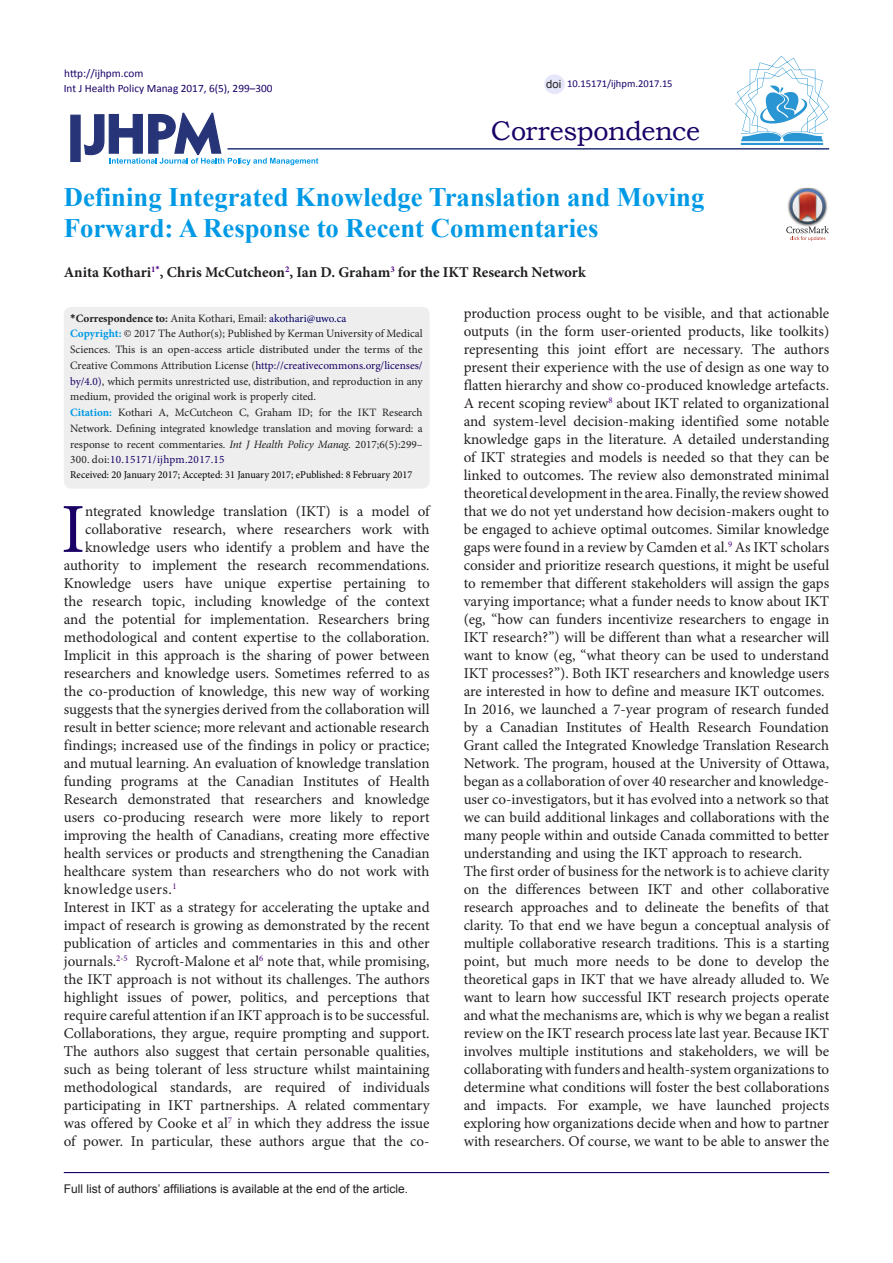
<style>
.page{position:relative;width:893px;height:1263px;background:#fff}
.page>*{position:absolute;margin:0;border:0;box-sizing:border-box;transform-origin:0 0}
.t1{font:70.35px "Minion Pro";color:#190066}
.t2{font:27px "Bookman Old Style";letter-spacing:-.015em;color:#190066}
.Default{font:700 26.7px/31.5px "Times New Roman";color:#0099e5}
.t3{font:15px/18px "Minion Pro";color:#231f20;text-align:justify}
.Default-2{font:700 15px "Minion Pro";color:#231f20}
.t4{font:15px "Minion Pro";letter-spacing:.03em;color:#231f20}
.t5{font:12px "Arial";color:#231f20}
.Default-3{font:11.25px/15.8px "Minion Pro";color:#231f20;text-align:justify}
.t6{font:11.25px "Calibri";color:#190066}
.t7{font:11.25px "Arial";color:#231f20}
.Default-4{font:10.5px "Minion Pro";color:#000}
.t8{font:10.5px "Calibri";color:#190066}
.s1{font-family:"Calibri";font-weight:700}
.s2{font-weight:700}
.s3{color:#050066}
.s4{font-weight:700;color:#0099e5}
.s5{color:#190066}
.s6{font-style:italic}
</style>
<div class="page">
<svg style="left:84px;top:112px;width:234px;height:53px"></svg>
<div style="left:70px;top:115px;width:11px;height:47px;background:#273578;border:1px solid #273578"></div>
<hr style="left:227px;top:148px;width:602px;height:2px;background:#273578">
<hr style="left:64px;top:1172px;width:765px;height:1px;background:#190066">
<hr style="left:741px;top:143px;width:82px;height:2px;background:#2995d2">
<svg style="left:735px;top:56px;width:94px;height:85px"></svg>
<div style="left:544px;top:74px;width:21px;height:20px;background:#e6e6fa;border-radius:50%"></div>
<img style="left:798px;top:188px;width:18px;height:1px">
<svg style="left:786px;top:189px;width:43px;height:52px"></svg>
<div style="left:64px;top:307px;width:366px;height:182px;background:#eee;border-radius:8px"></div>
<p class="t6" style="left:64px;top:66px;width:81px">http://ijhpm.com</p>
<p class="t6" style="left:64px;top:81px;width:210px">Int J Health Policy Manag 2017, 6(5), 299–300</p>
<p class="t7" style="left:546px;top:76px;width:17px">doi</p>
<p class="t8" style="left:567px;top:77px;width:107px">10.15171/ijhpm.2017.15</p>
<p class="t2" style="left:491px;top:113px;width:211px">Correspondence</p>
<p class="Default" style="left:64px;top:180px;width:642px">Defining Integrated Knowledge Translation and Moving<br>Forward: A Response to Recent Commentaries</p>
<p class="Default-2" style="left:64px;top:261px;width:523px">Anita Kothari<sup>1</sup><sup>*</sup>, Chris McCutcheon<sup>2</sup>, Ian D. Graham<sup>3</sup> for the IKT Research Network</p>
<p class="Default-3" style="left:70px;top:310px;width:278px"><span class="s1">*</span><span class="s2">Correspondence to:</span> Anita Kothari, Email: <span class="s3">akothari@uwo.ca</span></p>
<p class="Default-3" style="left:70px;top:326px;width:354px"><span class="s4">Copyright:</span> © 2017 The Author(s); Published by Kerman University of Medical Sciences. This is an open-access article distributed under the terms of the Creative Commons Attribution License (<span class="s5">http://creativecommons.org/licenses/ by/4.0)</span>, which permits unrestricted use, distribution, and reproduction in any medium, provided the original work is properly cited.</p>
<p class="Default-3" style="left:70px;top:405px;width:354px"><span class="s4">Citation:</span> Kothari A, McCutcheon C, Graham ID; for the IKT Research Network. Defining integrated knowledge translation and moving forward: a response to recent commentaries. <span class="s6">Int J Health Policy Manag.</span> 2017;6(5):299– 300. doi:<span class="s5">10.15171/ijhpm.2017.15</span></p>
<p class="Default-4" style="left:70px;top:468px;width:344px">Received: 20 January 2017; Accepted: 31 January 2017; ePublished: 8 February 2017</p>
<p class="t1" style="left:61px;top:482px;width:26px">I</p>
<p class="t3" style="left:85px;top:502px;width:346px">ntegrated knowledge translation (IKT) is a model of</p>
<p class="t3" style="left:85px;top:520px;width:346px">collaborative research, where researchers work with</p>
<p class="t3" style="left:85px;top:538px;width:346px">knowledge users who identify a problem and have the</p>
<p class="t3" style="left:64px;top:556px;width:367px">authority to implement the research recommendations.</p>
<p class="t3" style="left:64px;top:574px;width:367px">Knowledge users have unique expertise pertaining to</p>
<p class="t3" style="left:64px;top:592px;width:367px">the research topic, including knowledge of the context</p>
<p class="t3" style="left:64px;top:610px;width:367px">and the potential for implementation. Researchers bring</p>
<p class="t3" style="left:64px;top:628px;width:367px">methodological and content expertise to the collaboration.</p>
<p class="t3" style="left:64px;top:646px;width:367px">Implicit in this approach is the sharing of power between</p>
<p class="t3" style="left:64px;top:664px;width:367px">researchers and knowledge users. Sometimes referred to as</p>
<p class="t3" style="left:64px;top:682px;width:367px">the co-production of knowledge, this new way of working</p>
<p class="t3" style="left:64px;top:700px;width:367px">suggests that the synergies derived from the collaboration will</p>
<p class="t3" style="left:64px;top:718px;width:367px">result in better science; more relevant and actionable research</p>
<p class="t3" style="left:64px;top:736px;width:367px">findings; increased use of the findings in policy or practice;</p>
<p class="t3" style="left:64px;top:754px;width:367px">and mutual learning. An evaluation of knowledge translation</p>
<p class="t3" style="left:64px;top:772px;width:367px">funding programs at the Canadian Institutes of Health</p>
<p class="t3" style="left:64px;top:790px;width:367px">Research demonstrated that researchers and knowledge</p>
<p class="t3" style="left:64px;top:808px;width:367px">users co-producing research were more likely to report</p>
<p class="t3" style="left:64px;top:826px;width:367px">improving the health of Canadians, creating more effective</p>
<p class="t3" style="left:64px;top:844px;width:367px">health services or products and strengthening the Canadian</p>
<p class="t3" style="left:64px;top:862px;width:367px">healthcare system than researchers who do not work with</p>
<p class="t4" style="left:64px;top:879px;width:114px">knowledge users.<sup>1</sup></p>
<p class="t3" style="left:64px;top:898px;width:367px">Interest in IKT as a strategy for accelerating the uptake and impact of research is growing as demonstrated by the recent publication of articles and commentaries in this and other journals.<sup>2</sup><sup>-</sup><sup>5</sup> Rycroft-Malone et al<sup>6</sup> note that, while promising, the IKT approach is not without its challenges. The authors highlight issues of power, politics, and perceptions that require careful attention if an IKT approach is to be successful.<br>Collaborations, they argue, require prompting and support.<br>The authors also suggest that certain personable qualities, such as being tolerant of less structure whilst maintaining methodological standards, are required of individuals participating in IKT partnerships. A related commentary was offered by Cooke et al<sup>7</sup> in which they address the issue of power. In particular, these authors argue that the co-</p>
<p class="t5" style="left:64px;top:1181px;width:346px">Full list of authors’ affiliations is available at the end of the article.</p>
<p class="t3" style="left:464px;top:304px;width:367px">production process ought to be visible, and that actionable outputs (in the form user-oriented products, like toolkits) representing this joint effort are necessary. The authors present their experience with the use of design as one way to flatten hierarchy and show co-produced knowledge artefacts.</p>
<p class="t3" style="left:464px;top:394px;width:367px">A recent scoping review<sup>8</sup> about IKT related to organizational and system-level decision-making identified some notable knowledge gaps in the literature. A detailed understanding of IKT strategies and models is needed so that they can be linked to outcomes. The review also demonstrated minimal theoretical development in the area. Finally, the review showed that we do not yet understand how decision-makers ought to be engaged to achieve optimal outcomes. Similar knowledge gaps were found in a review by Camden et al.<sup>9</sup> As IKT scholars consider and prioritize research questions, it might be useful to remember that different stakeholders will assign the gaps varying importance; what a funder needs to know about IKT (eg, “how can funders incentivize researchers to engage in IKT research?”) will be different than what a researcher will want to know (eg, “what theory can be used to understand IKT processes?”). Both IKT researchers and knowledge users are interested in how to define and measure IKT outcomes.</p>
<p class="t3" style="left:464px;top:700px;width:367px">In 2016, we launched a 7-year program of research funded by a Canadian Institutes of Health Research Foundation Grant called the Integrated Knowledge Translation Research Network. The program, housed at the University of Ottawa, began as a collaboration of over 40 researcher and knowledge&shy;user co-investigators, but it has evolved into a network so that we can build additional linkages and collaborations with the many people within and outside Canada committed to better understanding and using the IKT approach to research.</p>
<p class="t3" style="left:464px;top:862px;width:367px">The first order of business for the network is to achieve clarity on the differences between IKT and other collaborative research approaches and to delineate the benefits of that clarity. To that end we have begun a conceptual analysis of multiple collaborative research traditions. This is a starting point, but much more needs to be done to develop the theoretical gaps in IKT that we have already alluded to. We want to learn how successful IKT research projects operate and what the mechanisms are, which is why we began a realist review on the IKT research process late last year. Because IKT involves multiple institutions and stakeholders, we will be collaborating with funders and health-system organizations to determine what conditions will foster the best collaborations and impacts. For example, we have launched projects exploring how organizations decide when and how to partner with researchers. Of course, we want to be able to answer the</p>
</div>
